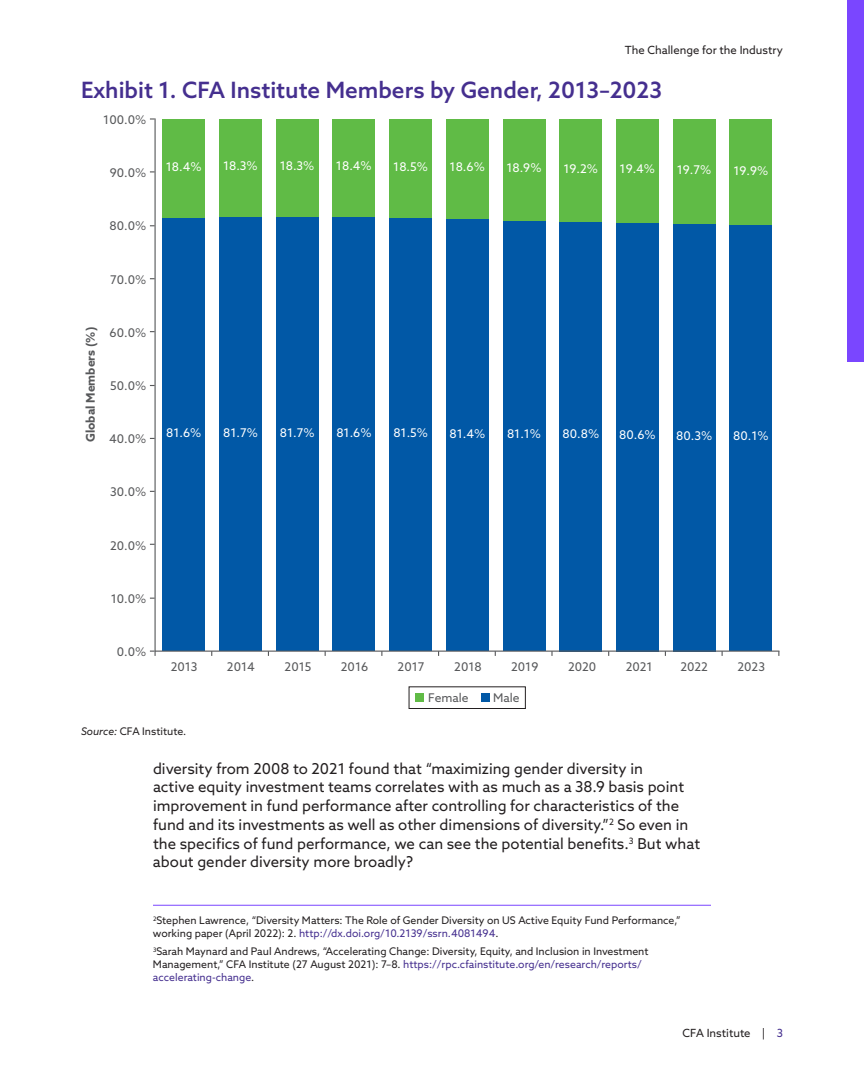
<style>
.page{position:relative;width:864px;height:1080px;background:#fff}
.page>*{position:absolute;margin:0;border:0;box-sizing:border-box;transform-origin:0 0}
.t1{font:500 22.5px "Azo Sans";color:#452f8f}
.t2{font:15px/18.8px "Azo Sans";color:#231f20}
.t3{font:12px "Azo Sans";color:#fff}
.t4{font:12px "Azo Sans";color:#57585a}
.t5{font:700 12px "Azo Sans";color:#57585a}
.t6{font:11.25px "Azo Sans";color:#231f20}
.t7{font:10.5px/12.8px "Azo Sans";color:#231f20}
.s1{font-style:italic}
.s2{color:#452f8f}
</style>
<div class="page">
<div style="left:848px;top:0;width:16px;height:362px;background:#7a46ff"></div>
<hr style="left:153px;top:905px;width:558px;height:1px;background:#7a46ff">
<svg style="left:150px;top:651px;width:6px;height:5px"></svg>
<div style="left:730px;top:225px;width:42px;height:426px;background:#0158a6"></div>
<div style="left:673px;top:224px;width:43px;height:427px;background:#0158a6"></div>
<div style="left:616px;top:222px;width:43px;height:429px;background:#0158a6"></div>
<div style="left:560px;top:221px;width:42px;height:430px;background:#0158a6"></div>
<div style="left:503px;top:220px;width:42px;height:431px;background:#0158a6"></div>
<div style="left:446px;top:218px;width:43px;height:433px;background:#0158a6"></div>
<div style="left:389px;top:217px;width:43px;height:434px;background:#0158a6"></div>
<div style="left:333px;top:216px;width:42px;height:435px;background:#0158a6"></div>
<div style="left:276px;top:216px;width:43px;height:435px;background:#0158a6"></div>
<div style="left:219px;top:216px;width:43px;height:435px;background:#0158a6"></div>
<div style="left:163px;top:217px;width:42px;height:434px;background:#0158a6"></div>
<div style="left:730px;top:119px;width:42px;height:106px;background:#60bb46"></div>
<div style="left:673px;top:119px;width:43px;height:105px;background:#60bb46"></div>
<div style="left:616px;top:119px;width:43px;height:103px;background:#60bb46"></div>
<div style="left:560px;top:119px;width:42px;height:102px;background:#60bb46"></div>
<div style="left:503px;top:119px;width:42px;height:101px;background:#60bb46"></div>
<div style="left:446px;top:119px;width:43px;height:99px;background:#60bb46"></div>
<div style="left:389px;top:119px;width:43px;height:98px;background:#60bb46"></div>
<div style="left:333px;top:119px;width:42px;height:97px;background:#60bb46"></div>
<div style="left:276px;top:119px;width:43px;height:97px;background:#60bb46"></div>
<div style="left:219px;top:119px;width:43px;height:97px;background:#60bb46"></div>
<div style="left:163px;top:119px;width:42px;height:98px;background:#60bb46"></div>
<hr style="left:156px;top:651px;width:623px;height:1px;background:#57585a">
<hr style="left:155px;top:118px;width:1px;height:533px;background:#57585a">
<div style="left:415px;top:693px;width:9px;height:9px;background:#60bb46"></div>
<div style="left:481px;top:693px;width:9px;height:9px;background:#0158a6"></div>
<div style="left:409px;top:686px;width:117px;height:23px;border:1px solid #231f20"></div>
<p class="t6" style="left:625px;top:43px;width:160px">The Challenge for the Industry</p>
<h1 class="t1" style="left:81px;top:76px;width:583px">Exhibit 1. CFA Institute Members by Gender, 2013–2023</h1>
<p class="t4" style="left:103px;top:112px;width:45px">100.0%</p>
<p class="t4" style="left:110px;top:165px;width:38px">90.0%</p>
<p class="t4" style="left:110px;top:218px;width:38px">80.0%</p>
<p class="t4" style="left:110px;top:271px;width:38px">70.0%</p>
<p class="t5" style="left:83px;top:442px;width:117px;rotate:-90deg">Global Members (%)</p>
<p class="t4" style="left:110px;top:325px;width:38px">60.0%</p>
<p class="t4" style="left:110px;top:378px;width:38px">50.0%</p>
<p class="t4" style="left:109px;top:431px;width:39px">40.0%</p>
<p class="t4" style="left:110px;top:484px;width:38px">30.0%</p>
<p class="t4" style="left:110px;top:537px;width:38px">20.0%</p>
<p class="t4" style="left:111px;top:591px;width:37px">10.0%</p>
<p class="t4" style="left:117px;top:644px;width:31px">0.0%</p>
<p class="t3" style="left:166px;top:159px;width:37px">18.4%</p>
<p class="t3" style="left:223px;top:158px;width:36px">18.3%</p>
<p class="t3" style="left:280px;top:158px;width:36px">18.3%</p>
<p class="t3" style="left:336px;top:158px;width:37px">18.4%</p>
<p class="t3" style="left:393px;top:159px;width:36px">18.5%</p>
<p class="t3" style="left:450px;top:159px;width:37px">18.6%</p>
<p class="t3" style="left:506px;top:160px;width:37px">18.9%</p>
<p class="t3" style="left:564px;top:161px;width:36px">19.2%</p>
<p class="t3" style="left:620px;top:161px;width:37px">19.4%</p>
<p class="t3" style="left:677px;top:162px;width:36px">19.7%</p>
<p class="t3" style="left:733px;top:163px;width:36px">19.9%</p>
<p class="t3" style="left:166px;top:424px;width:37px">81.6%</p>
<p class="t3" style="left:223px;top:424px;width:36px">81.7%</p>
<p class="t3" style="left:280px;top:424px;width:36px">81.7%</p>
<p class="t3" style="left:336px;top:424px;width:37px">81.6%</p>
<p class="t3" style="left:393px;top:424px;width:36px">81.5%</p>
<p class="t3" style="left:450px;top:425px;width:37px">81.4%</p>
<p class="t3" style="left:507px;top:426px;width:36px">81.1%</p>
<p class="t3" style="left:563px;top:426px;width:38px">80.8%</p>
<p class="t3" style="left:619px;top:427px;width:38px">80.6%</p>
<p class="t3" style="left:676px;top:428px;width:38px">80.3%</p>
<p class="t3" style="left:733px;top:428px;width:37px">80.1%</p>
<p class="t4" style="left:171px;top:659px;width:28px">2013</p>
<p class="t4" style="left:227px;top:659px;width:29px">2014</p>
<p class="t4" style="left:285px;top:659px;width:28px">2015</p>
<p class="t4" style="left:341px;top:659px;width:29px">2016</p>
<p class="t4" style="left:398px;top:659px;width:28px">2017</p>
<p class="t4" style="left:454px;top:659px;width:29px">2018</p>
<p class="t4" style="left:511px;top:659px;width:29px">2019</p>
<p class="t4" style="left:568px;top:659px;width:30px">2020</p>
<p class="t4" style="left:626px;top:659px;width:29px">2021</p>
<p class="t4" style="left:680px;top:659px;width:29px">2022</p>
<p class="t4" style="left:737px;top:659px;width:29px">2023</p>
<p class="t4" style="left:428px;top:690px;width:42px">Female</p>
<p class="t4" style="left:493px;top:690px;width:28px">Male</p>
<p class="t7" style="left:81px;top:725px;width:107px"><span class="s1">Source:</span> CFA Institute.</p>
<p class="t2" style="left:153px;top:759px;width:549px">diversity from 2008 to 2021 found that “maximizing gender diversity in<br>active equity investment teams correlates with as much as a 38.9 basis point improvement in fund performance after controlling for characteristics of the fund and its investments as well as other dimensions of diversity.”<sup>2</sup> So even in the specifics of fund performance, we can see the potential benefits.<sup>3</sup> But what about gender diversity more broadly?</p>
<p class="t7" style="left:153px;top:914px;width:529px"><sup>2</sup>Stephen Lawrence, “Diversity Matters: The Role of Gender Diversity on US Active Equity Fund Performance,” working paper (April 2022): 2. <span class="s2">http://dx.doi.org/10.2139/ssrn.4081494</span>.</p>
<p class="t7" style="left:153px;top:945px;width:497px"><sup>3</sup>Sarah Maynard and Paul Andrews, “Accelerating Change: Diversity, Equity, and Inclusion in Investment<br>Management,” CFA Institute (27 August 2021): 7–8. <span class="s2">https://rpc.cfainstitute.org/en/research/reports/ accelerating-change</span>.</p>
<p class="t6" style="left:683px;top:1026px;width:102px">CFA Institute | <span class="s2">3</span></p>
</div>
